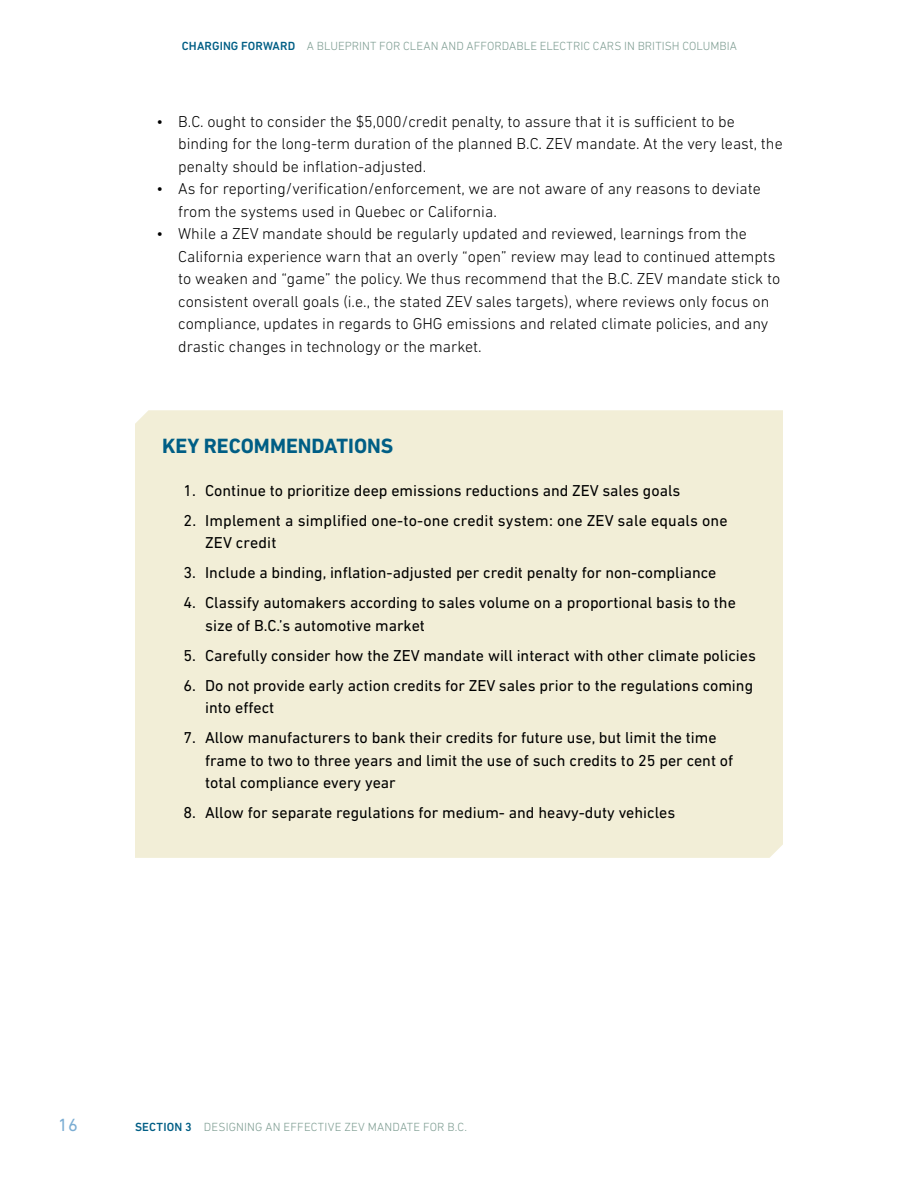
<style>
.page{position:relative;width:918px;height:1188px;background:#fff}
.page>*{position:absolute;margin:0;border:0;box-sizing:border-box;transform-origin:0 0}
.t1{font:700 21px "DIN Next LT Pro";color:#005e85}
.t2{font:18px "DIN Next LT Pro";color:#7badd3}
.t3{font:300 16.05px/22.5px "DIN Next LT Pro";color:#000}
.t4{font:16.05px/22.5px "DIN Next LT Pro";color:#000}
.t5{font:300 12px "DIN Next LT Pro";letter-spacing:.01em;color:#7d9c91}
.s1{font-weight:500;color:#005e85}
</style>
<div class="page">
<div style="left:135px;top:410px;width:648px;height:448px;background:#f2eed7"></div>
<p class="t5" style="left:182px;top:39px;width:557px"><span class="s1">CHARGING FORWARD</span> A BLUEPRINT FOR CLEAN AND AFFORDABLE ELECTRIC CARS IN BRITISH COLUMBIA</p>
<p class="t3" style="left:178px;top:110px;width:606px;text-indent:-22px">• B.C. ought to consider the $5,000/credit penalty, to assure that it is sufficient to be binding for the long-term duration of the planned B.C. ZEV mandate. At the very least, the penalty should be inflation-adjusted.</p>
<p class="t3" style="left:178px;top:177px;width:584px;text-indent:-22px">• As for reporting/verification/enforcement, we are not aware of any reasons to deviate from the systems used in Quebec or California.</p>
<p class="t3" style="left:178px;top:222px;width:604px;text-indent:-22px">• While a ZEV mandate should be regularly updated and reviewed, learnings from the California experience warn that an overly “open” review may lead to continued attempts to weaken and “game” the policy. We thus recommend that the B.C. ZEV mandate stick to consistent overall goals (i.e., the stated ZEV sales targets), where reviews only focus on compliance, updates in regards to GHG emissions and related climate policies, and any drastic changes in technology or the market.</p>
<h1 class="t1" style="left:162px;top:434px;width:233px">KEY RECOMMENDATIONS</h1>
<p class="t4" style="left:184px;top:479px;width:498px">1. Continue to prioritize deep emissions reductions and ZEV sales goals</p>
<p class="t4" style="left:205px;top:509px;width:524px;text-indent:-22px">2. Implement a simplified one-to-one credit system: one ZEV sale equals one<br>ZEV credit</p>
<p class="t4" style="left:184px;top:561px;width:534px">3. Include a binding, inflation-adjusted per credit penalty for non-compliance</p>
<p class="t4" style="left:205px;top:591px;width:532px;text-indent:-22px">4. Classify automakers according to sales volume on a proportional basis to the size of B.C.’s automotive market</p>
<p class="t4" style="left:184px;top:644px;width:574px">5. Carefully consider how the ZEV mandate will interact with other climate policies</p>
<p class="t4" style="left:205px;top:674px;width:549px;text-indent:-22px">6. Do not provide early action credits for ZEV sales prior to the regulations coming into effect</p>
<p class="t4" style="left:205px;top:726px;width:530px;text-indent:-22px">7. Allow manufacturers to bank their credits for future use, but limit the time frame to two to three years and limit the use of such credits to 25 per cent of total compliance every year</p>
<p class="t4" style="left:184px;top:801px;width:493px">8. Allow for separate regulations for medium- and heavy-duty vehicles</p>
<p class="t2" style="left:58px;top:1114px;width:21px">16</p>
<p class="t5" style="left:135px;top:1120px;width:334px"><span class="s1">SECTION 3</span> DESIGNING AN EFFECTIVE ZEV MANDATE FOR B.C.</p>
</div>
